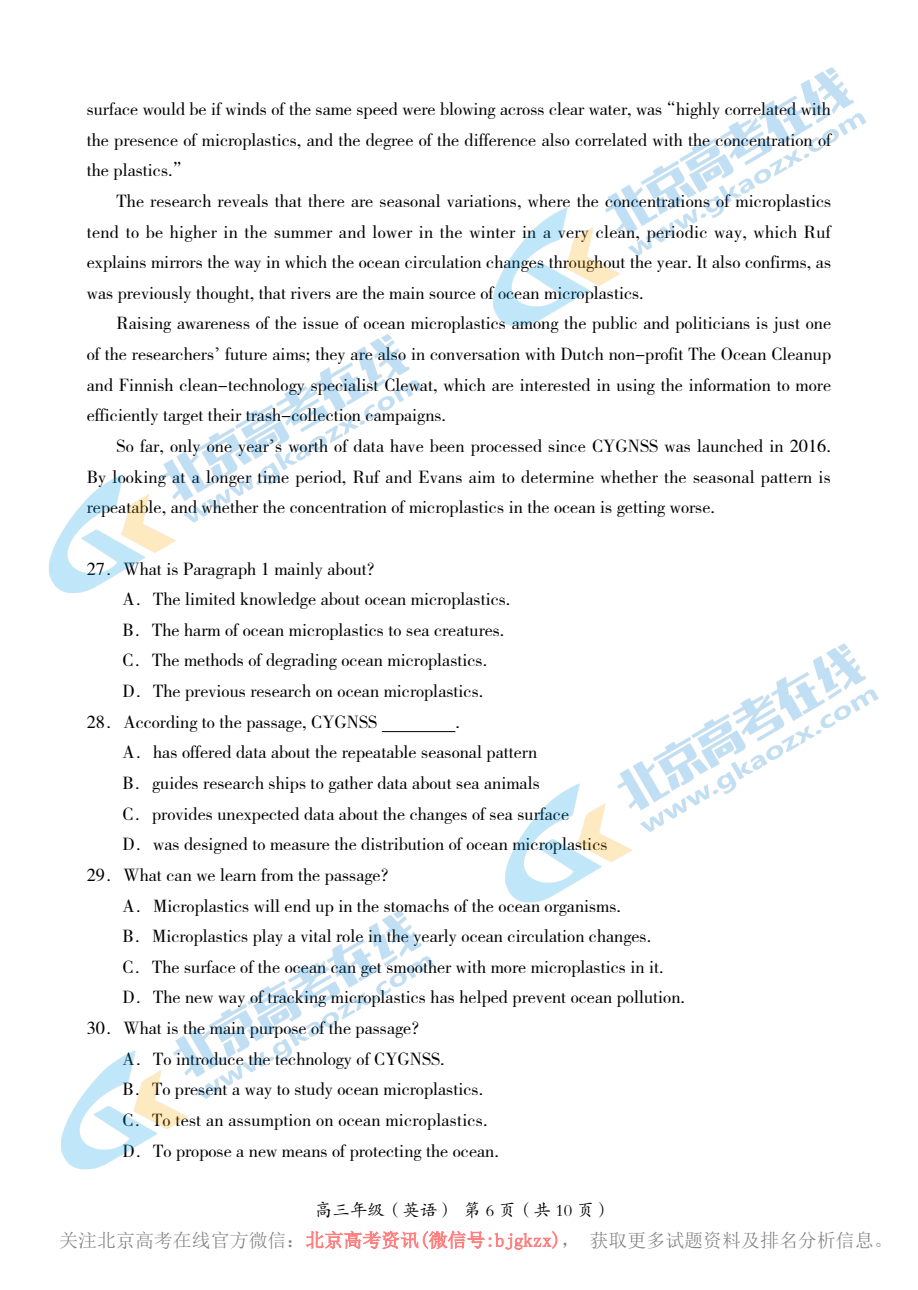
<style>
.page{position:relative;width:918px;height:1290px;background:#fff}
.page>*{position:absolute;margin:0;border:0;box-sizing:border-box;transform-origin:0 0}
.t1{font:18.9px "Sim Sun";color:#000}
.t2{font:18.38px/30.6px "FZSSK GBK1 0";color:#000;text-align:justify}
.t3{font:17.5px "FZKTK GBK1 0";color:#000}
.s1{font-family:"Times New Roman"}
.s2{color:#f00}
</style>
<div class="page">
<img style="left:48px;top:67px;width:831px;height:1103px">
<p class="t2" style="left:87px;top:94px;width:746px">surface would be if winds of the same speed were blowing across clear water, was “highly correlated with the presence of microplastics, and the degree of the difference also correlated with the concentration of the plastics.”</p>
<p class="t2" style="left:87px;top:186px;width:746px;text-indent:30px">The research reveals that there are seasonal variations, where the concentrations of microplastics tend to be higher in the summer and lower in the winter in a very clean, periodic way, which Ruf explains mirrors the way in which the ocean circulation changes throughout the year. It also confirms, as was previously thought, that rivers are the main source of ocean microplastics.</p>
<p class="t2" style="left:87px;top:309px;width:746px;text-indent:30px">Raising awareness of the issue of ocean microplastics among the public and politicians is just one of the researchers<span class="s1">’</span> future aims; they are also in conversation with Dutch non-profit The Ocean Cleanup and Finnish clean-technology specialist Clewat, which are interested in using the information to more efficiently target their trash-collection campaigns.</p>
<p class="t2" style="left:87px;top:431px;width:745px;text-indent:30px">So far, only one year<span class="s1">’</span>s worth of data have been processed since CYGNSS was launched in 2016.<br>By looking at a longer time period, Ruf and Evans aim to determine whether the seasonal pattern is repeatable, and whether the concentration of microplastics in the ocean is getting worse.</p>
<p class="t2" style="left:87px;top:554px;width:290px">27．What is Paragraph 1 mainly about?</p>
<p class="t2" style="left:123px;top:584px;width:389px">A．The limited knowledge about ocean microplastics.</p>
<p class="t2" style="left:123px;top:615px;width:383px">B．The harm of ocean microplastics to sea creatures.</p>
<p class="t2" style="left:123px;top:646px;width:366px">C．The methods of degrading ocean microplastics.</p>
<p class="t2" style="left:123px;top:676px;width:362px">D．The previous research on ocean microplastics.</p>
<p class="t2" style="left:87px;top:707px;width:292px">28．According to the passage, CYGNSS</p>
<p class="t2" style="left:455px;top:707px;width:6px">.</p>
<p class="t2" style="left:123px;top:738px;width:416px">A．has offered data about the repeatable seasonal pattern</p>
<p class="t2" style="left:123px;top:768px;width:419px">B．guides research ships to gather data about sea animals</p>
<p class="t2" style="left:123px;top:799px;width:448px">C．provides unexpected data about the changes of sea surface</p>
<p class="t2" style="left:123px;top:830px;width:486px">D．was designed to measure the distribution of ocean microplastics</p>
<p class="t2" style="left:87px;top:860px;width:303px">29．What can we learn from the passage?</p>
<p class="t2" style="left:123px;top:891px;width:500px">A．Microplastics will end up in the stomachs of the ocean organisms.</p>
<p class="t2" style="left:123px;top:921px;width:530px">B．Microplastics play a vital role in the yearly ocean circulation changes.</p>
<p class="t2" style="left:123px;top:952px;width:542px">C．The surface of the ocean can get smoother with more microplastics in it.</p>
<p class="t2" style="left:123px;top:983px;width:564px">D．The new way of tracking microplastics has helped prevent ocean pollution.</p>
<p class="t2" style="left:87px;top:1013px;width:334px">30．What is the main purpose of the passage?</p>
<p class="t2" style="left:123px;top:1044px;width:324px">A．To introduce the technology of CYGNSS.</p>
<p class="t2" style="left:123px;top:1075px;width:362px">B．To present a way to study ocean microplastics.</p>
<p class="t2" style="left:123px;top:1105px;width:366px">C．To test an assumption on ocean microplastics.</p>
<p class="t2" style="left:123px;top:1136px;width:378px">D．To propose a new means of protecting the ocean.</p>
<p class="t3" style="left:315px;top:1201px;width:298px">高三年级（英语） 第 6 页（共 10 页）</p>
<p class="t1" style="left:59px;top:1230px;width:835px">关注北京高考在线官方微信：<span class="s2">北京高考资讯(微信号:bjgkzx)</span>， 获取更多试题资料及排名分析信息。</p>
</div>
